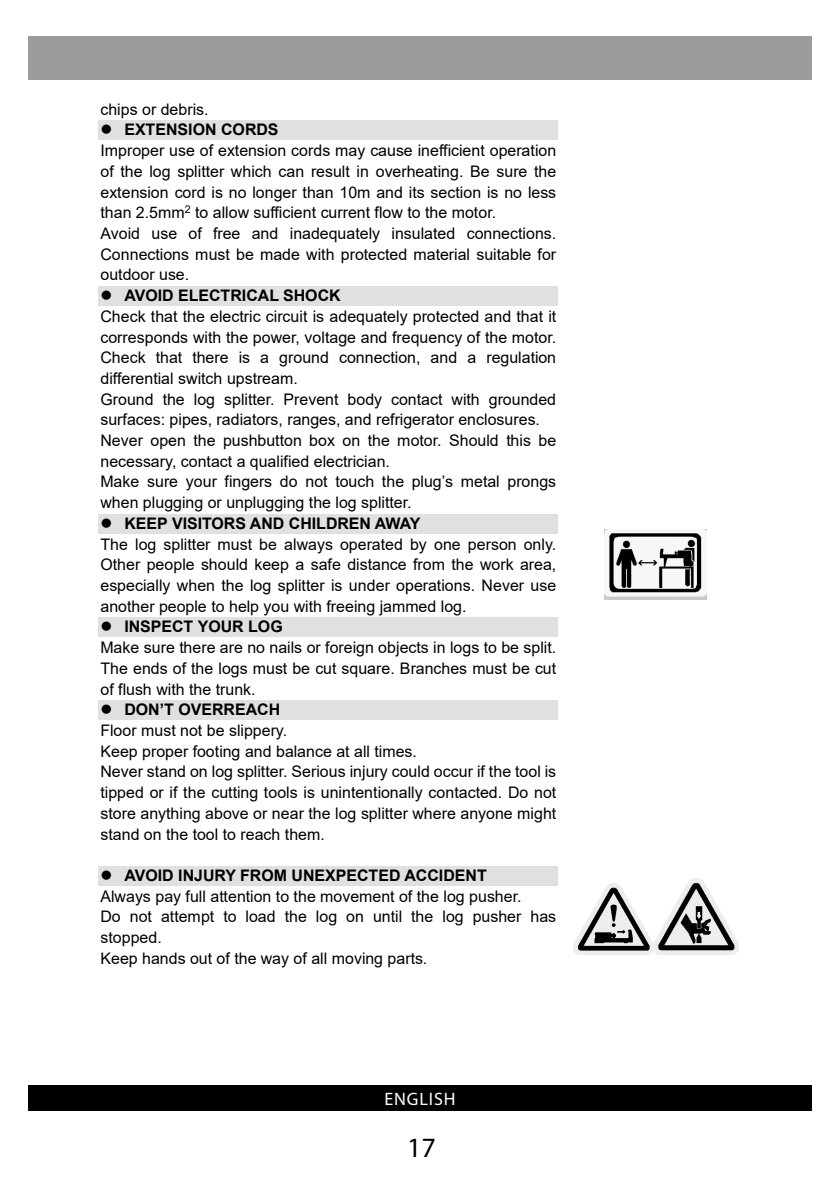
<style>
.page{position:relative;width:840px;height:1191px;background:#fff}
.page>*{position:absolute;margin:0;border:0;box-sizing:border-box;transform-origin:0 0}
.t1{font:28px "Myriad Pro";color:#000}
.t2{font:18px "Myriad Pro";letter-spacing:.05em;color:#fff}
.t3{font:16px/20.8px "Arial";color:#000}
.s1{font-weight:700}
</style>
<div class="page">
<div style="left:28px;top:36px;width:783px;height:43px;background:#9c9c9c"></div>
<div style="left:28px;top:1085px;width:783px;height:25px;background:#000"></div>
<div style="left:98px;top:120px;width:459px;height:20px;background:#e0e0e0"></div>
<div style="left:98px;top:286px;width:459px;height:19px;background:#e0e0e0"></div>
<div style="left:98px;top:514px;width:459px;height:19px;background:#e0e0e0"></div>
<img style="left:604px;top:530px;width:102px;height:69px">
<div style="left:98px;top:617px;width:459px;height:20px;background:#e0e0e0"></div>
<div style="left:98px;top:700px;width:459px;height:19px;background:#e0e0e0"></div>
<div style="left:98px;top:866px;width:459px;height:19px;background:#e0e0e0"></div>
<img style="left:573px;top:883px;width:80px;height:71px">
<img style="left:653px;top:878px;width:84px;height:76px">
<p class="t3" style="left:100px;top:99px;width:110px">chips or debris.</p>
<p class="t3" style="left:100px;top:119px;width:457px">● <span class="s1">EXTENSION CORDS<br></span>Improper use of extension cords may cause inefficient operation of the log splitter which can result in overheating. Be sure the extension cord is no longer than 10m and its section is no less than 2.5mm<sup>2</sup> to allow sufficient current flow to the motor.<br>Avoid use of free and inadequately insulated connections.<br>Connections must be made with protected material suitable for outdoor use.</p>
<p class="t3" style="left:100px;top:285px;width:457px">● <span class="s1">AVOID ELECTRICAL SHOCK<br></span>Check that the electric circuit is adequately protected and that it corresponds with the power, voltage and frequency of the motor.<br>Check that there is a ground connection, and a regulation differential switch upstream.<br>Ground the log splitter. Prevent body contact with grounded surfaces: pipes, radiators, ranges, and refrigerator enclosures.<br>Never open the pushbutton box on the motor. Should this be necessary, contact a qualified electrician.<br>Make sure your fingers do not touch the plug’s metal prongs when plugging or unplugging the log splitter.</p>
<p class="t3" style="left:100px;top:513px;width:457px">● <span class="s1">KEEP VISITORS AND CHILDREN AWAY<br></span>The log splitter must be always operated by one person only.<br>Other people should keep a safe distance from the work area, especially when the log splitter is under operations. Never use another people to help you with freeing jammed log.</p>
<p class="t3" style="left:100px;top:616px;width:457px">● <span class="s1">INSPECT YOUR LOG<br></span>Make sure there are no nails or foreign objects in logs to be split.<br>The ends of the logs must be cut square. Branches must be cut of flush with the trunk.</p>
<p class="t3" style="left:100px;top:699px;width:457px">● <span class="s1">DON’T OVERREACH<br></span>Floor must not be slippery.<br>Keep proper footing and balance at all times.<br>Never stand on log splitter. Serious injury could occur if the tool is tipped or if the cutting tools is unintentionally contacted. Do not store anything above or near the log splitter where anyone might stand on the tool to reach them.</p>
<p class="t3" style="left:100px;top:865px;width:457px">● <span class="s1">AVOID INJURY FROM UNEXPECTED ACCIDENT<br></span>Always pay full attention to the movement of the log pusher.<br>Do not attempt to load the log on until the log pusher has stopped.<br>Keep hands out of the way of all moving parts.</p>
<p class="t2" style="left:384px;top:1087px;width:73px">ENGLISH</p>
<h1 class="t1" style="left:407px;top:1130px;width:30px">17</h1>
</div>
